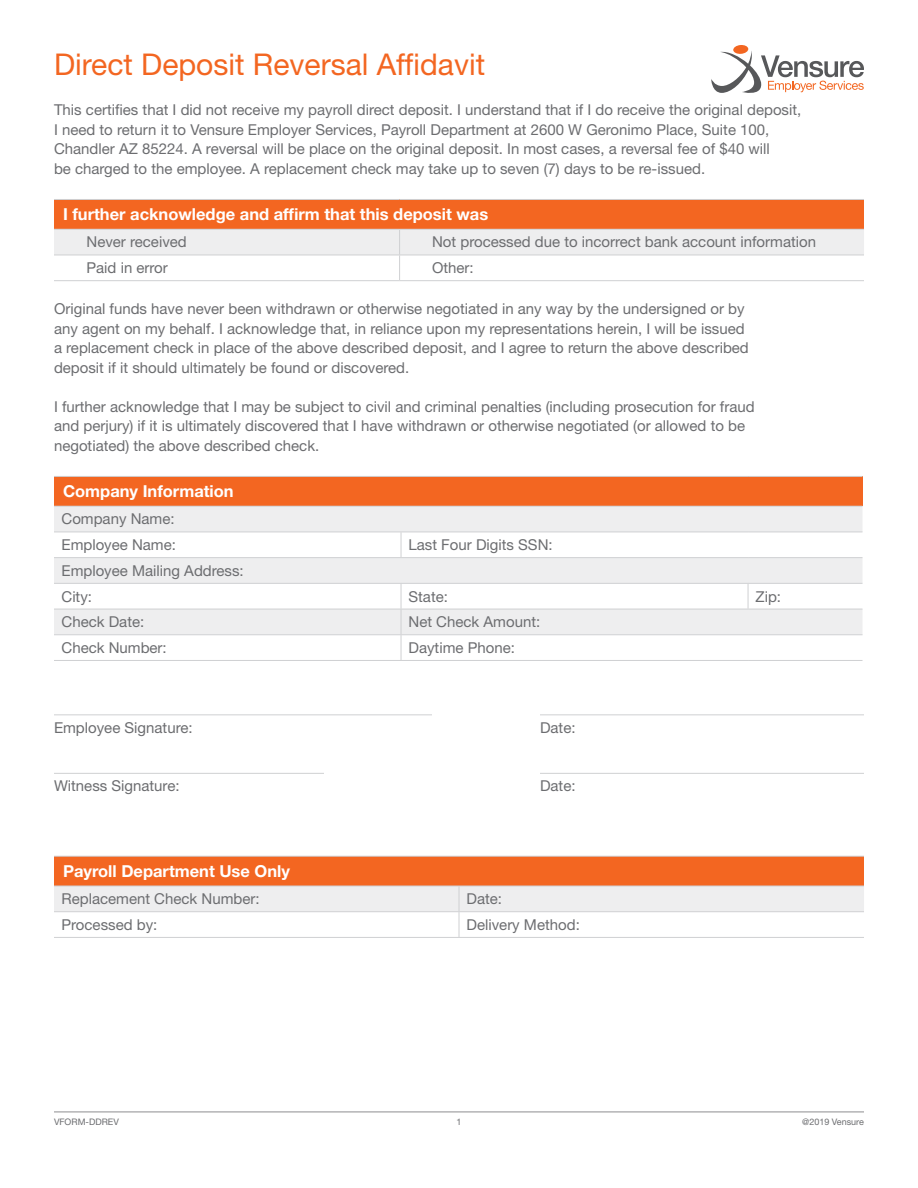
<style>
.page{position:relative;width:918px;height:1188px;background:#fff}
.page>*{position:absolute;margin:0;border:0;box-sizing:border-box;transform-origin:0 0}
.t1{font:30px "Helvetica Neue LT Std";color:#f36621}
.Table_Header_Cell{font:700 16.5px "Helvetica Neue LT Std";color:#fff}
.t2{font:15px "Helvetica Neue LT Std";color:#6c6d70}
.t3{font:9px "Helvetica Neue LT Std";color:#6c6d70}
</style>
<div class="page">
<hr style="left:54px;top:1112px;width:810px;height:1px;background:#b2b3b7">
<svg style="left:711px;top:45px;width:153px;height:48px"></svg>
<hr style="left:54px;top:714px;width:378px;height:1px;background:#cfd0d2">
<hr style="left:540px;top:714px;width:324px;height:1px;background:#cfd0d2">
<hr style="left:54px;top:773px;width:270px;height:1px;background:#cfd0d2">
<hr style="left:540px;top:773px;width:324px;height:1px;background:#cfd0d2">
<div style="left:54px;top:199px;width:810px;height:30px;background:#f36621"></div>
<hr style="left:54px;top:199px;width:346px;height:1px;background:#cfd0d2">
<hr style="left:400px;top:199px;width:464px;height:1px;background:#cfd0d2">
<svg style="left:54px;top:229px;width:810px;height:51px"></svg>
<hr style="left:54px;top:280px;width:346px;height:1px;background:#cfd0d2">
<hr style="left:400px;top:280px;width:464px;height:1px;background:#cfd0d2">
<div style="left:54px;top:476px;width:809px;height:30px;background:#f36621"></div>
<div style="left:54px;top:507px;width:809px;height:25px;background:#eeeeef"></div>
<svg style="left:54px;top:533px;width:809px;height:127px"></svg>
<hr style="left:54px;top:476px;width:347px;height:1px;background:#cfd0d2">
<hr style="left:401px;top:476px;width:347px;height:1px;background:#cfd0d2">
<hr style="left:748px;top:476px;width:115px;height:1px;background:#cfd0d2">
<hr style="left:54px;top:506px;width:347px;height:1px;background:#cfd0d2">
<hr style="left:401px;top:506px;width:347px;height:1px;background:#cfd0d2">
<hr style="left:748px;top:506px;width:115px;height:1px;background:#cfd0d2">
<hr style="left:54px;top:532px;width:347px;height:1px;background:#cfd0d2">
<hr style="left:401px;top:532px;width:347px;height:1px;background:#cfd0d2">
<svg style="left:401px;top:532px;width:1px;height:25px"></svg>
<hr style="left:748px;top:532px;width:115px;height:1px;background:#cfd0d2">
<hr style="left:54px;top:557px;width:347px;height:1px;background:#cfd0d2">
<hr style="left:401px;top:557px;width:347px;height:1px;background:#cfd0d2">
<hr style="left:748px;top:557px;width:115px;height:1px;background:#cfd0d2">
<hr style="left:54px;top:583px;width:347px;height:1px;background:#cfd0d2">
<hr style="left:401px;top:583px;width:347px;height:1px;background:#cfd0d2">
<hr style="left:748px;top:583px;width:115px;height:1px;background:#cfd0d2">
<svg style="left:748px;top:584px;width:1px;height:25px"></svg>
<hr style="left:54px;top:609px;width:347px;height:1px;background:#cfd0d2">
<hr style="left:401px;top:609px;width:347px;height:1px;background:#cfd0d2">
<hr style="left:748px;top:609px;width:115px;height:1px;background:#cfd0d2">
<hr style="left:54px;top:634px;width:347px;height:1px;background:#cfd0d2">
<hr style="left:401px;top:634px;width:347px;height:1px;background:#cfd0d2">
<svg style="left:401px;top:584px;width:1px;height:76px"></svg>
<hr style="left:748px;top:634px;width:115px;height:1px;background:#cfd0d2">
<hr style="left:54px;top:660px;width:347px;height:1px;background:#cfd0d2">
<hr style="left:401px;top:660px;width:347px;height:1px;background:#cfd0d2">
<hr style="left:748px;top:660px;width:115px;height:1px;background:#cfd0d2">
<div style="left:54px;top:856px;width:810px;height:30px;background:#f36621"></div>
<hr style="left:54px;top:856px;width:405px;height:1px;background:#cfd0d2">
<hr style="left:459px;top:856px;width:405px;height:1px;background:#cfd0d2">
<svg style="left:54px;top:886px;width:810px;height:51px"></svg>
<hr style="left:54px;top:937px;width:405px;height:1px;background:#cfd0d2">
<hr style="left:459px;top:937px;width:405px;height:1px;background:#cfd0d2">
<h1 class="t1" style="left:54px;top:47px;width:433px">Direct Deposit Reversal Affidavit</h1>
<p class="t2" style="left:54px;top:101px;width:749px">This certifies that I did not receive my payroll direct deposit. I understand that if I do receive the original deposit,</p>
<p class="t2" style="left:54px;top:120px;width:717px">I need to return it to Vensure Employer Services, Payroll Department at 2600 W Geronimo Place, Suite 100,</p>
<p class="t2" style="left:54px;top:140px;width:717px">Chandler AZ 85224. A reversal will be place on the original deposit. In most cases, a reversal fee of $40 will</p>
<p class="t2" style="left:54px;top:159px;width:653px">be charged to the employee. A replacement check may take up to seven (7) days to be re-issued.</p>
<p class="Table_Header_Cell" style="left:63px;top:204px;width:427px">I further acknowledge and affirm that this deposit was</p>
<p class="t2" style="left:87px;top:233px;width:102px">Never received</p>
<p class="t2" style="left:432px;top:233px;width:385px">Not processed due to incorrect bank account information</p>
<p class="t2" style="left:87px;top:259px;width:83px">Paid in error</p>
<p class="t2" style="left:432px;top:259px;width:43px">Other:</p>
<p class="t2" style="left:54px;top:300px;width:692px">Original funds have never been withdrawn or otherwise negotiated in any way by the undersigned or by</p>
<p class="t2" style="left:54px;top:319px;width:692px">any agent on my behalf. I acknowledge that, in reliance upon my representations herein, I will be issued</p>
<p class="t2" style="left:54px;top:339px;width:696px">a replacement check in place of the above described deposit, and I agree to return the above described</p>
<p class="t2" style="left:54px;top:358px;width:357px">deposit if it should ultimately be found or discovered.</p>
<p class="t2" style="left:54px;top:397px;width:702px">I further acknowledge that I may be subject to civil and criminal penalties (including prosecution for fraud</p>
<p class="t2" style="left:54px;top:417px;width:693px">and perjury) if it is ultimately discovered that I have withdrawn or otherwise negotiated (or allowed to be</p>
<p class="t2" style="left:54px;top:436px;width:267px">negotiated) the above described check.</p>
<p class="Table_Header_Cell" style="left:63px;top:481px;width:172px">Company Information</p>
<p class="t2" style="left:62px;top:510px;width:115px">Company Name:</p>
<p class="t2" style="left:62px;top:536px;width:116px">Employee Name:</p>
<p class="t2" style="left:409px;top:536px;width:146px">Last Four Digits SSN:</p>
<p class="t2" style="left:62px;top:562px;width:184px">Employee Mailing Address:</p>
<p class="t2" style="left:62px;top:587px;width:32px">City:</p>
<p class="t2" style="left:409px;top:587px;width:41px">State:</p>
<p class="t2" style="left:756px;top:587px;width:27px">Zip:</p>
<p class="t2" style="left:62px;top:613px;width:84px">Check Date:</p>
<p class="t2" style="left:409px;top:613px;width:133px">Net Check Amount:</p>
<p class="t2" style="left:62px;top:639px;width:107px">Check Number:</p>
<p class="t2" style="left:409px;top:639px;width:108px">Daytime Phone:</p>
<p class="t2" style="left:54px;top:719px;width:140px">Employee Signature:</p>
<p class="t2" style="left:540px;top:719px;width:37px">Date:</p>
<p class="t2" style="left:54px;top:777px;width:127px">Witness Signature:</p>
<p class="t2" style="left:540px;top:777px;width:37px">Date:</p>
<p class="Table_Header_Cell" style="left:63px;top:861px;width:229px">Payroll Department Use Only</p>
<p class="t2" style="left:62px;top:890px;width:200px">Replacement Check Number:</p>
<p class="t2" style="left:467px;top:890px;width:37px">Date:</p>
<p class="t2" style="left:62px;top:916px;width:97px">Processed by:</p>
<p class="t2" style="left:467px;top:916px;width:115px">Delivery Method:</p>
<p class="t3" style="left:54px;top:1117px;width:66px">VFORM-DDREV</p>
<p class="t3" style="left:456px;top:1117px;width:7px">1</p>
<p class="t3" style="left:802px;top:1117px;width:63px">@2019 Vensure</p>
</div>
